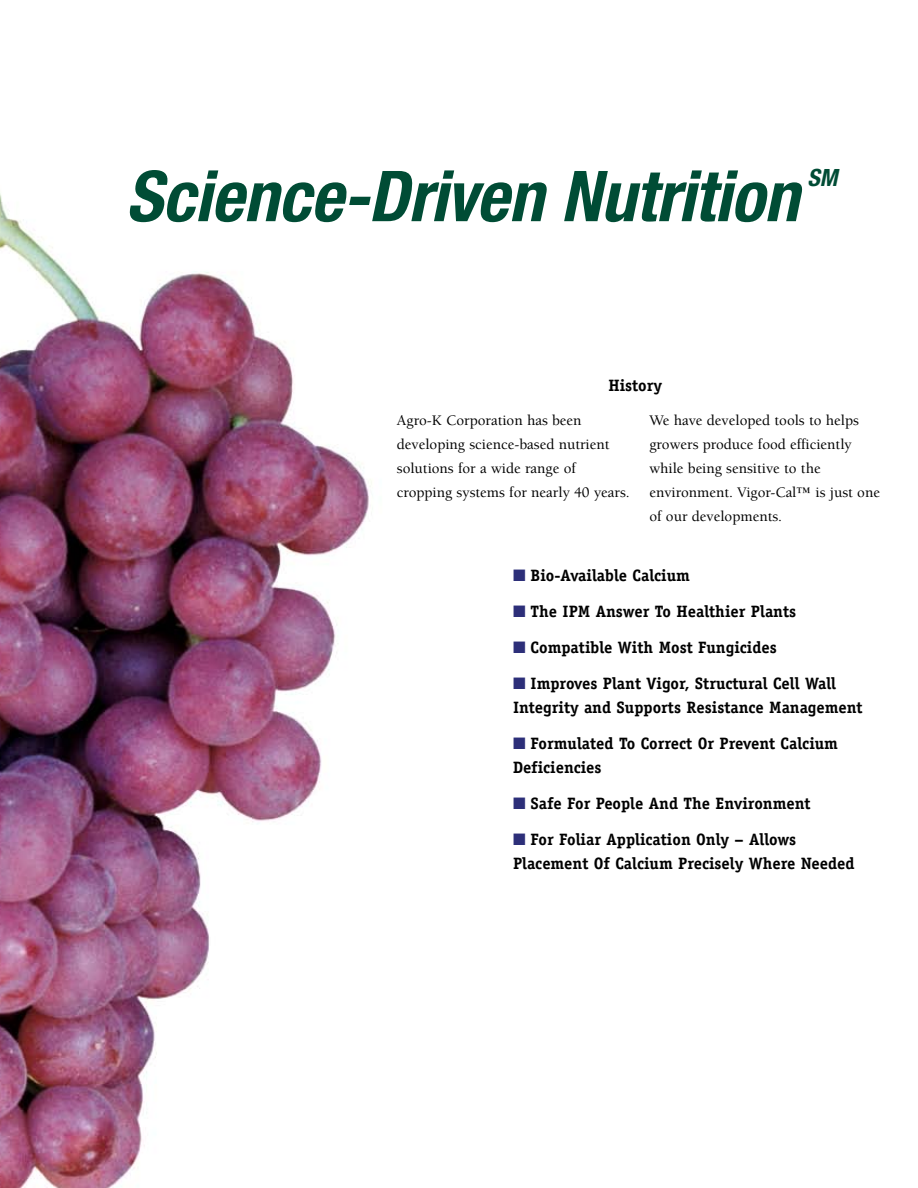
<style>
.page{position:relative;width:918px;height:1188px;background:#fff}
.page>*{position:absolute;margin:0;border:0;box-sizing:border-box;transform-origin:0 0}
.t1{font:italic 700 condensed 70.35px "Helvetica Neue LT Pro";letter-spacing:-.005em;color:#004c35}
.t2{font:italic 700 condensed 23.85px "Helvetica Neue LT Pro";color:#004c35}
.t3{font:700 16.5px/24px "Officina Serif";color:#000}
.t4{font:500 15px/24px "Berkeley";color:#000}
.s1{color:#2d2f79}
</style>
<div class="page">
<img style="left:0;top:193px;width:372px;height:995px">
<h1 class="t1" style="left:126px;top:154px;width:675px">Science-Driven Nutrition</h1>
<h2 class="t2" style="left:808px;top:163px;width:32px">SM</h2>
<p class="t3" style="left:608px;top:374px;width:55px">History</p>
<p class="t4" style="left:397px;top:409px;width:234px">Agro-K Corporation has been developing science-based nutrient solutions for a wide range of cropping systems for nearly 40 years.</p>
<p class="t4" style="left:649px;top:409px;width:232px">We have developed tools to helps growers produce food efficiently while being sensitive to the environment. Vigor-Cal™ is just one of our developments.</p>
<p class="t3" style="left:513px;top:563px;width:178px"><span class="s1">■</span> Bio-Available Calcium</p>
<p class="t3" style="left:513px;top:599px;width:285px"><span class="s1">■</span> The IPM Answer To Healthier Plants</p>
<p class="t3" style="left:513px;top:635px;width:265px"><span class="s1">■</span> Compatible With Most Fungicides</p>
<p class="t3" style="left:513px;top:671px;width:351px"><span class="s1">■</span> Improves Plant Vigor, Structural Cell Wall<br>Integrity and Supports Resistance Management</p>
<p class="t3" style="left:513px;top:731px;width:327px"><span class="s1">■</span> Formulated To Correct Or Prevent Calcium<br>Deficiencies</p>
<p class="t3" style="left:513px;top:791px;width:299px"><span class="s1">■</span> Safe For People And The Environment</p>
<p class="t3" style="left:513px;top:827px;width:343px"><span class="s1">■</span> For Foliar Application Only – Allows<br>Placement Of Calcium Precisely Where Needed</p>
</div>
